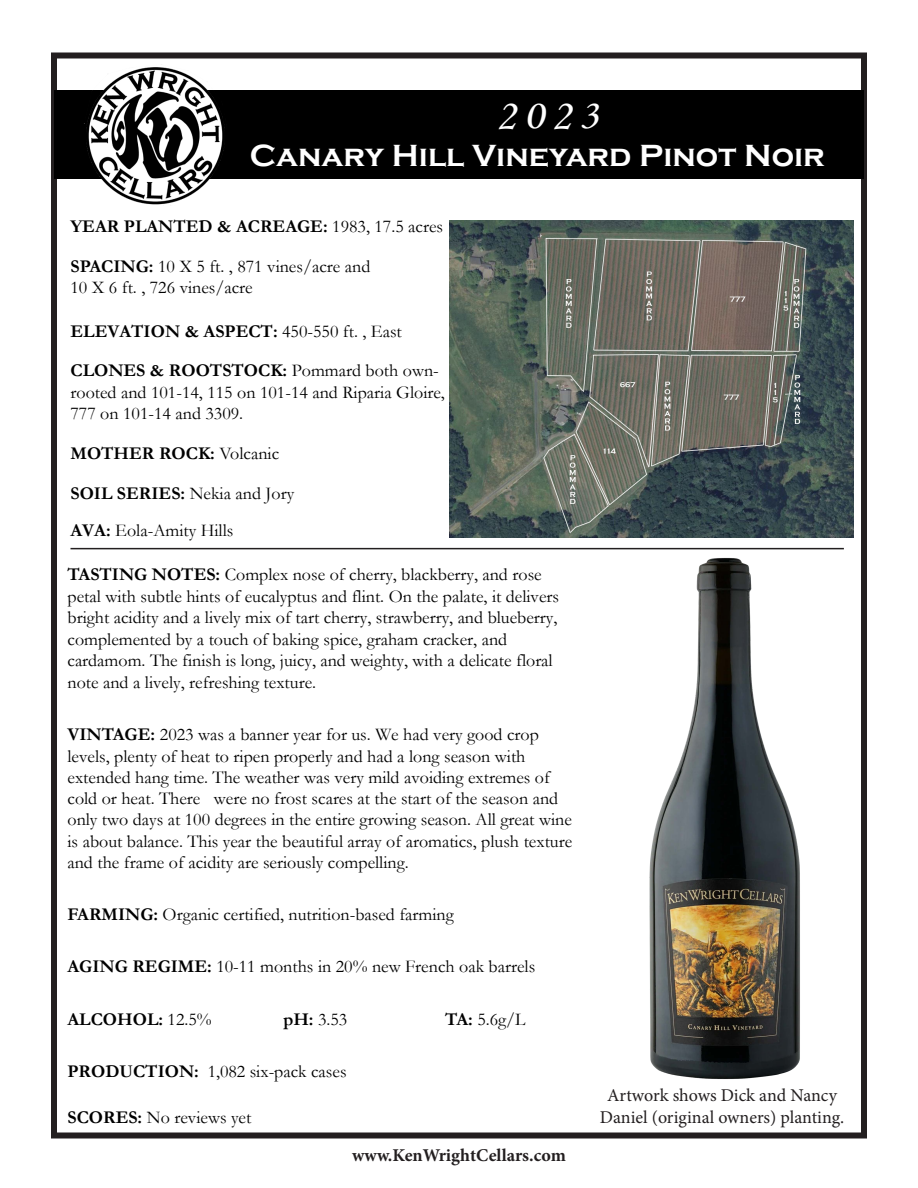
<style>
.page{position:relative;width:918px;height:1188px;background:#fff}
.page>*{position:absolute;margin:0;border:0;box-sizing:border-box;transform-origin:0 0}
.t1{font:42.45px "Monotype Corsiva";color:#fff;scale:1.09 1}
.t2{font:700 31.5px "Copperplate Gothic";color:#fff}
.t3{font:18px/21.6px "Garamond";color:#000}
.t4{font:700 18px "Garamond";color:#000}
.t5{font:18px/21.6px "Minion Pro";letter-spacing:-.005em;color:#231f20;text-align:center}
.t6{font:700 18px "Minion Pro";color:#231f20}
.s1{font-weight:400}
.s2{font-weight:700}
</style>
<div class="page">
<div style="left:51px;top:52px;width:816px;height:1086px;border:6px solid #231f20"></div>
<img style="left:649px;top:557px;width:218px;height:525px">
<hr style="left:70px;top:548px;width:774px;height:1px;background:#231f20">
<img style="left:449px;top:220px;width:404px;height:317px">
<div style="left:54px;top:91px;width:810px;height:88px;background:#000"></div>
<img style="left:81px;top:67px;width:149px;height:138px">
<p class="t1" style="left:495px;top:90px;width:96px">2023</p>
<p class="t2" style="left:250px;top:138px;width:577px">Canary Hill Vineyard Pinot Noir</p>
<p class="t4" style="left:71px;top:214px;width:374px">YEAR PLANTED &amp; ACREAGE: <span class="s1">1983, 17.5 acres</span></p>
<p class="t3" style="left:71px;top:255px;width:301px"><span class="s2">SPACING:</span> 10 X 5 ft. , 871 vines/acre and<br>10 X 6 ft. , 726 vines/acre</p>
<p class="t4" style="left:71px;top:319px;width:333px">ELEVATION &amp; ASPECT: <span class="s1">450-550 ft. , East</span></p>
<p class="t3" style="left:70px;top:359px;width:376px"><span class="s2">CLONES &amp; ROOTSTOCK:</span> Pommard both own&shy;rooted and 101-14, 115 on 101-14 and Riparia Gloire,<br>777 on 101-14 and 3309.</p>
<p class="t4" style="left:70px;top:441px;width:210px">MOTHER ROCK: <span class="s1">Volcanic</span></p>
<p class="t3" style="left:70px;top:474px;width:225px;line-height:37.8px"><span class="s2">SOIL SERIES:</span> Nekia and Jory<br><span class="s2">AVA:</span> Eola-Amity Hills</p>
<p class="t3" style="left:68px;top:563px;width:493px"><span class="s2">TASTING NOTES:</span> Complex nose of cherry, blackberry, and rose petal with subtle hints of eucalyptus and flint. On the palate, it delivers bright acidity and a lively mix of tart cherry, strawberry, and blueberry, complemented by a touch of baking spice, graham cracker, and cardamom. The finish is long, juicy, and weighty, with a delicate floral note and a lively, refreshing texture.</p>
<p class="t3" style="left:68px;top:724px;width:506px"><span class="s2">VINTAGE:</span> 2023 was a banner year for us. We had very good crop levels, plenty of heat to ripen properly and had a long season with extended hang time. The weather was very mild avoiding extremes of cold or heat. There were no frost scares at the start of the season and only two days at 100 degrees in the entire growing season. All great wine is about balance. This year the beautiful array of aromatics, plush texture and the frame of acidity are seriously compelling.</p>
<p class="t3" style="left:68px;top:903px;width:388px"><span class="s2">FARMING:</span> Organic certified, nutrition-based farming</p>
<p class="t3" style="left:68px;top:955px;width:469px"><span class="s2">AGING REGIME:</span> 10-11 months in 20% new French oak barrels</p>
<p class="t4" style="left:68px;top:1007px;width:146px">ALCOHOL: <span class="s1">12.5%</span></p>
<p class="t3" style="left:283px;top:1008px;width:65px"><span class="s2">pH:</span> 3.53</p>
<p class="t3" style="left:445px;top:1008px;width:82px"><span class="s2">TA:</span> 5.6g/L</p>
<p class="t3" style="left:68px;top:1060px;width:281px"><span class="s2">PRODUCTION:</span> 1,082 six-pack cases</p>
<p class="t3" style="left:68px;top:1106px;width:185px"><span class="s2">SCORES:</span> No reviews yet</p>
<p class="t6" style="left:352px;top:1142px;width:215px">www.KenWrightCellars.com</p>
<p class="t5" style="left:600px;top:1085px;width:246px">Artwork shows Dick and Nancy<br>Daniel (original owners) planting.</p>
</div>
